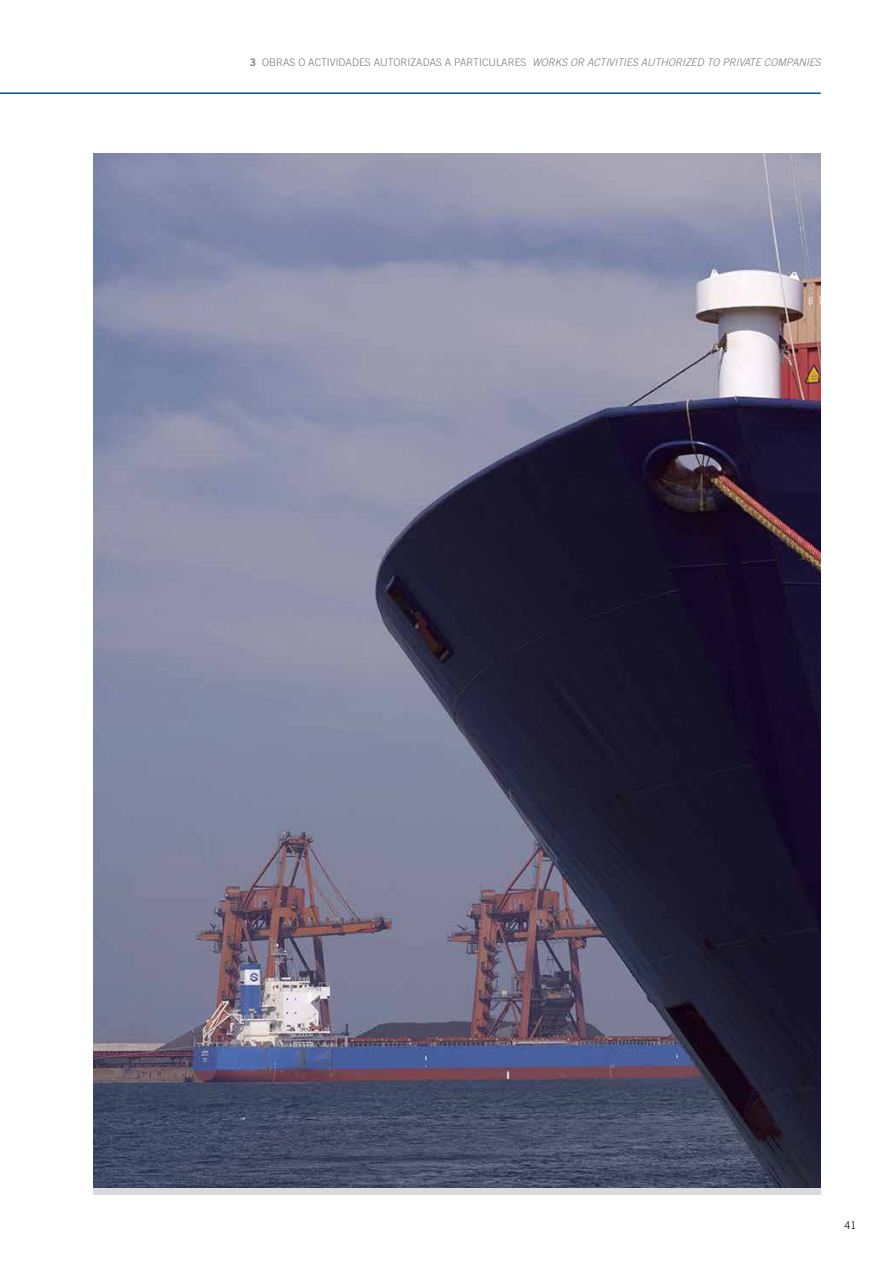
<style>
.page{position:relative;width:893px;height:1263px;background:#fff}
.page>*{position:absolute;margin:0;border:0;box-sizing:border-box;transform-origin:0 0}
.t1{font:italic 300 10.5px "Trade Gothic LT Std";color:#7b7c7e}
.t2{font:300 10.5px "Trade Gothic LT Std";color:#7b7c7e}
.t3{font:300 10.5px "Trade Gothic LT Std";color:#000}
.s1{font-family:"Trade Gothic LT Std Bd 2";font-weight:400}
.s2{font-style:normal}
</style>
<div class="page">
<hr style="left:0;top:92px;width:821px;height:2px;background:#005696">
<img style="left:94px;top:154px;width:727px;height:1033px">
<p class="t2" style="left:250px;top:56px;width:71px"><span class="s1">3</span> OBRAS O ACTIVID</p>
<p class="t2" style="left:346px;top:56px;width:49px">ADES AUTORI</p>
<p class="t2" style="left:410px;top:56px;width:63px">ZADAS A PARTIC</p>
<p class="t1" style="left:488px;top:56px;width:334px"><span class="s2">ULAR ES</span> WORKS OR ACTIVITIES AUTHORIZED TO PRIVATE COMPANIES</p>
<p class="t3" style="left:845px;top:1219px;width:13px">41</p>
</div>
